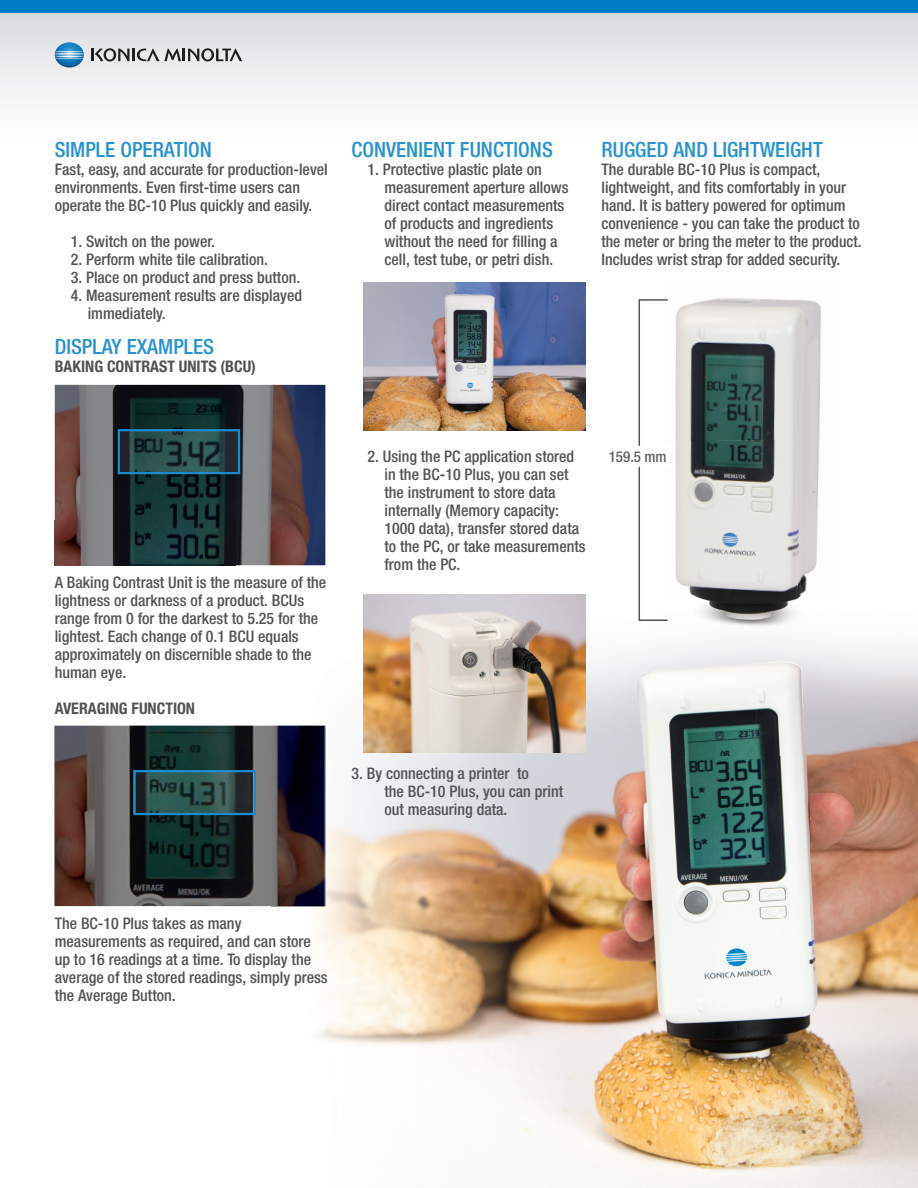
<style>
.page{position:relative;width:918px;height:1188px;background:#fff}
.page>*{position:absolute;margin:0;border:0;box-sizing:border-box;transform-origin:0 0}
.t1{font:500 condensed 21px "Helvetica Neue";color:#2992d0}
.t2{font:500 condensed 15.9px/18px "Helvetica Neue";color:#535355}
.t3{font:700 condensed 15.9px "Helvetica Neue";color:#535355}
.t4{font:500 condensed 15px "Helvetica Neue";color:#636366}
</style>
<div class="page">
<img style="left:271px;top:596px;width:647px;height:161px">
<img style="left:325px;top:757px;width:593px;height:431px">
<div style="left:0;top:2px;width:918px;height:151px;background:linear-gradient(to bottom,#d9dadc,#fff)"></div>
<div style="left:0;top:0;width:918px;height:13px;background:#007ec5"></div>
<img style="left:55px;top:42px;width:29px;height:26px">
<svg style="left:91px;top:48px;width:151px;height:13px;background:#9a9a9a"></svg>
<img style="left:364px;top:594px;width:222px;height:158px">
<img style="left:364px;top:283px;width:222px;height:148px">
<img style="left:271px;top:726px;width:54px;height:180px">
<img style="left:55px;top:385px;width:270px;height:180px">
<img style="left:675px;top:298px;width:119px;height:142px">
<img style="left:794px;top:299px;width:27px;height:297px">
<img style="left:675px;top:440px;width:123px;height:156px">
<img style="left:663px;top:596px;width:176px;height:35px">
<div style="left:639px;top:299px;width:29px;height:322px;border:2px solid #535355"></div>
<div style="left:607px;top:448px;width:62px;height:17px;background:#fff"></div>
<div style="left:118px;top:429px;width:122px;height:45px;border:2px solid #1b8bcd"></div>
<svg style="left:54px;top:726px;width:217px;height:180px;background:#3f4441"></svg>
<div style="left:133px;top:770px;width:123px;height:45px;border:2px solid #1b8bcd"></div>
<h1 class="t1" style="left:55px;top:137px;width:159px">SIMPLE OPERATION</h1>
<p class="t2" style="left:55px;top:160px;width:275px">Fast, easy, and accurate for production-level environments. Even first-time users can operate the BC-10 Plus quickly and easily.</p>
<p class="t2" style="left:71px;top:232px;width:146px">1. Switch on the power.</p>
<p class="t2" style="left:71px;top:250px;width:199px">2. Perform white tile calibration.</p>
<p class="t2" style="left:71px;top:268px;width:231px">3. Place on product and press button.</p>
<p class="t2" style="left:88px;top:286px;width:216px;text-indent:-17px">4. Measurement results are displayed immediately.</p>
<h1 class="t1" style="left:55px;top:334px;width:161px">DISPLAY EXAMPLES</h1>
<p class="t3" style="left:55px;top:357px;width:203px">BAKING CONTRAST UNITS (BCU)</p>
<h1 class="t1" style="left:351px;top:137px;width:203px">CONVENIENT FUNCTIONS</h1>
<p class="t2" style="left:384px;top:160px;width:186px;text-indent:-17px">1. Protective plastic plate on measurement aperture allows direct contact measurements of products and ingredients without the need for filling a cell, test tube, or petri dish.</p>
<h1 class="t1" style="left:601px;top:137px;width:223px">RUGGED AND LIGHTWEIGHT</h1>
<p class="t2" style="left:601px;top:160px;width:261px">The durable BC-10 Plus is compact, lightweight, and fits comfortably in your hand. It is battery powered for optimum convenience - you can take the product to the meter or bring the meter to the product.<br>Includes wrist strap for added security.</p>
<p class="t2" style="left:55px;top:573px;width:273px">A Baking Contrast Unit is the measure of the lightness or darkness of a product. BCUs range from 0 for the darkest to 5.25 for the lightest. Each change of 0.1 BCU equals approximately on discernible shade to the human eye.</p>
<p class="t3" style="left:55px;top:698px;width:142px">AVERAGING FUNCTION</p>
<p class="t2" style="left:384px;top:447px;width:203px;text-indent:-17px">2. Using the PC application stored in the BC-10 Plus, you can set the instrument to store data internally (Memory capacity:<br>1000 data), transfer stored data to the PC, or take measurements from the PC.</p>
<p class="t4" style="left:609px;top:448px;width:59px">159.5 mm</p>
<p class="t2" style="left:384px;top:765px;width:180px;text-indent:-33px">3. By connecting a printer to<br>the BC-10 Plus, you can print out measuring data.</p>
<p class="t2" style="left:55px;top:914px;width:275px">The BC-10 Plus takes as many measurements as required, and can store up to 16 readings at a time. To display the average of the stored readings, simply press the Average Button.</p>
</div>
